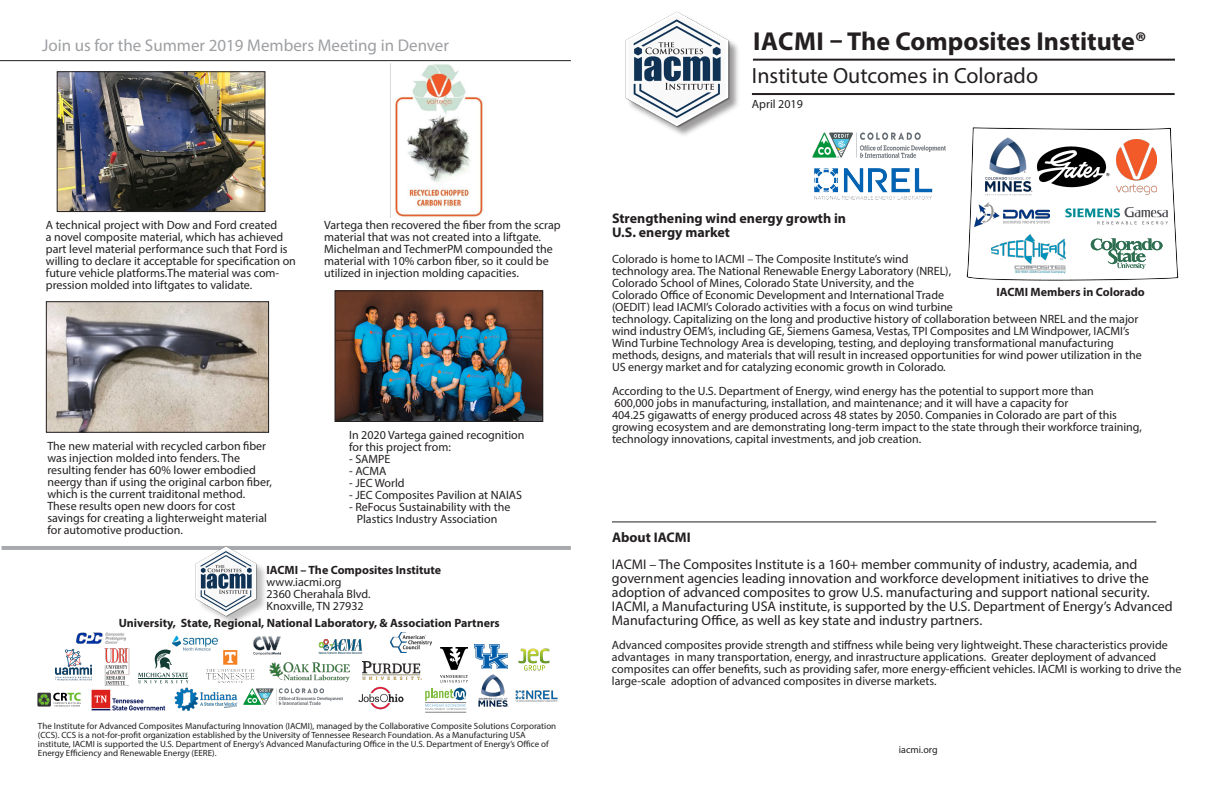
<style>
.page{position:relative;width:1224px;height:792px;background:#fff}
.page>*{position:absolute;margin:0;border:0;box-sizing:border-box;transform-origin:0 0}
.t1{font:700 26px "Myriad Pro";color:#231f20}
.t2{font:22px "Myriad Pro";color:#231f20}
.t3{font:17px "Myriad Pro";color:#9d9fa2}
.t4{font:14px/14px "Myriad Pro";color:#231f20}
.t5{font:700 14px/14px "Myriad Pro";color:#231f20}
.t6{font:12px/12px "Myriad Pro";color:#231f20}
.t7{font:700 12px "Myriad Pro";color:#231f20}
.t8{font:10px "Myriad Pro";color:#231f20}
.t9{font:9px/9px "Myriad Pro";color:#231f20}
</style>
<div class="page">
<hr style="left:0;top:60px;width:571px;height:1px;background:#231f20">
<hr style="left:2px;top:546px;width:569px;height:4px;background:#a7a9ac">
<hr style="left:612px;top:521px;width:544px;height:1px;background:#231f20">
<div style="left:197px;top:549px;width:71px;height:78px;background:#231f20;opacity:.28"></div>
<img style="left:195px;top:547px;width:70px;height:69px">
<hr style="left:753px;top:59px;width:422px;height:2px;background:#231f20">
<hr style="left:752px;top:93px;width:423px;height:2px;background:#231f20">
<img style="left:625px;top:11px;width:113px;height:123px">
<img style="left:92px;top:689px;width:73px;height:22px">
<img style="left:175px;top:687px;width:63px;height:24px">
<div style="left:454px;top:688px;width:12px;height:12px;background:#065281;border-radius:50%"></div>
<svg style="left:425px;top:689px;width:41px;height:21px"></svg>
<hr style="left:425px;top:702px;width:41px;height:1px;background:#808285">
<hr style="left:425px;top:712px;width:41px;height:1px;background:#808285">
<img style="left:243px;top:689px;width:100px;height:16px">
<img style="left:358px;top:686px;width:46px;height:24px">
<img style="left:102px;top:648px;width:33px;height:42px">
<img style="left:206px;top:650px;width:49px;height:33px">
<img style="left:362px;top:662px;width:59px;height:18px">
<img style="left:478px;top:674px;width:31px;height:33px">
<img style="left:269px;top:663px;width:81px;height:19px">
<img style="left:440px;top:647px;width:27px;height:35px">
<img style="left:474px;top:645px;width:33px;height:24px">
<img style="left:247px;top:636px;width:34px;height:24px">
<img style="left:172px;top:635px;width:48px;height:18px">
<img style="left:318px;top:640px;width:44px;height:13px">
<img style="left:391px;top:633px;width:40px;height:20px">
<svg style="left:138px;top:650px;width:50px;height:33px"></svg>
<img style="left:77px;top:632px;width:49px;height:12px">
<img style="left:55px;top:648px;width:37px;height:33px">
<img style="left:37px;top:692px;width:44px;height:15px">
<img style="left:515px;top:690px;width:43px;height:12px">
<img style="left:518px;top:648px;width:32px;height:23px">
<img style="left:812px;top:133px;width:133px;height:24px">
<img style="left:966px;top:127px;width:213px;height:154px">
<img style="left:1064px;top:201px;width:106px;height:27px">
<img style="left:978px;top:136px;width:61px;height:61px">
<svg style="left:1091px;top:238px;width:72px;height:31px"></svg>
<img style="left:1037px;top:146px;width:73px;height:41px">
<img style="left:992px;top:234px;width:74px;height:39px">
<img style="left:1116px;top:139px;width:41px;height:55px">
<img style="left:814px;top:168px;width:119px;height:32px">
<img style="left:975px;top:202px;width:75px;height:25px">
<img style="left:59px;top:73px;width:204px;height:137px">
<div style="left:57px;top:71px;width:208px;height:141px;border:1px solid #231f20"></div>
<img style="left:390px;top:64px;width:93px;height:154px">
<img style="left:48px;top:303px;width:219px;height:128px">
<div style="left:46px;top:301px;width:223px;height:132px;border:1px solid #231f20"></div>
<img style="left:337px;top:292px;width:204px;height:128px">
<div style="left:335px;top:290px;width:208px;height:132px;border:1px solid #231f20"></div>
<p class="t3" style="left:42px;top:35px;width:408px">Join us for the Summer 2019 Members Meeting in Denver</p>
<p class="t6" style="left:46px;top:218px;width:252px">A technical project with Dow and Ford created<br>a novel composite material, which has achieved part level material performance such that Ford is willing to declare it acceptable for specification on future vehicle platforms.The material was com&shy;pression molded into liftgates to validate.</p>
<p class="t6" style="left:324px;top:218px;width:238px">Vartega then recovered the fiber from the scrap material that was not created into a liftgate.<br>Michelman and TechmerPM compounded the material with 10% carbon fiber, so it could be utilized in injection molding capacities.</p>
<p class="t6" style="left:47px;top:440px;width:220px">The new material with recycled carbon fiber was injection molded into fenders. The</p>
<p class="t6" style="left:47px;top:464px;width:226px">resulting fender has 60% lower embodied neergy than if using the original carbon fiber, which is the current traiditonal method.</p>
<p class="t6" style="left:47px;top:500px;width:190px">These results open new doors for cost</p>
<p class="t6" style="left:47px;top:512px;width:221px">savings for creating a lighterweight material for automotive production.</p>
<p class="t6" style="left:349px;top:428px;width:177px">In 2020 Vartega gained recognition for this project from:</p>
<p class="t6" style="left:349px;top:452px;width:43px">- SAMPE</p>
<p class="t6" style="left:349px;top:464px;width:39px">- ACMA</p>
<p class="t6" style="left:349px;top:476px;width:57px">- JEC World</p>
<p class="t6" style="left:349px;top:488px;width:175px">- JEC Composites Pavilion at NAIAS</p>
<p class="t6" style="left:349px;top:500px;width:163px">- ReFocus Sustainability with the</p>
<p class="t6" style="left:357px;top:512px;width:142px">Plastics Industry Association</p>
<p class="t7" style="left:266px;top:562px;width:176px">IACMI – The Composites Institute</p>
<p class="t6" style="left:266px;top:575px;width:77px">www.iacmi.org</p>
<p class="t6" style="left:266px;top:587px;width:106px">2360 Cherahala Blvd.</p>
<p class="t6" style="left:266px;top:599px;width:99px">Knoxville, TN 27932</p>
<p class="t7" style="left:119px;top:615px;width:383px">University, State, Regional, National Laboratory, &amp; Association Partners</p>
<p class="t9" style="left:38px;top:721px;width:520px">The Institute for Advanced Composites Manufacturing Innovation (IACMI), managed by the Collaborative Composite Solutions Corporation (CCS). CCS is a not-for-profit organization established by the University of Tennessee Research Foundation. As a Manufacturing USA</p>
<p class="t9" style="left:38px;top:739px;width:512px">institute, IACMI is supported the U.S. Department of Energy’s Advanced Manufacturing Office in the U.S. Department of Energy’s Office of<br>Energy Efficiency and Renewable Energy (EERE).</p>
<p class="t1" style="left:753px;top:24px;width:395px">IACMI – The Composites Institute®</p>
<p class="t2" style="left:752px;top:62px;width:288px">Institute Outcomes in Colorado</p>
<p class="t6" style="left:752px;top:98px;width:52px">April 2019</p>
<p class="t5" style="left:612px;top:210px;width:236px">Strengthening wind energy growth in<br>U.S. energy market</p>
<p class="t6" style="left:612px;top:252px;width:298px">Colorado is home to IACMI – The Composite Institute’s wind</p>
<p class="t6" style="left:612px;top:264px;width:341px">technology area. The National Renewable Energy Laboratory (NREL),</p>
<p class="t6" style="left:612px;top:276px;width:304px">Colorado School of Mines, Colorado State University, and the</p>
<p class="t6" style="left:612px;top:288px;width:334px">Colorado Office of Economic Development and International Trade</p>
<p class="t6" style="left:612px;top:300px;width:343px">(OEDIT) lead IACMI’s Colorado activities with a focus on wind turbine</p>
<p class="t6" style="left:612px;top:312px;width:528px">technology. Capitalizing on the long and productive history of collaboration between NREL and the major wind industry OEM’s, including GE, Siemens Gamesa, Vestas, TPI Composites and LM Windpower, IACMI’s<br>Wind Turbine Technology Area is developing, testing, and deploying transformational manufacturing</p>
<p class="t6" style="left:612px;top:348px;width:531px">methods, designs, and materials that will result in increased opportunities for wind power utilization in the<br>US energy market and for catalyzing economic growth in Colorado.</p>
<p class="t6" style="left:612px;top:384px;width:483px">According to the U.S. Department of Energy, wind energy has the potential to support more than</p>
<p class="t6" style="left:615px;top:396px;width:455px">600,000 jobs in manufacturing, installation, and maintenance; and it will have a capacity for</p>
<p class="t6" style="left:612px;top:408px;width:506px">404.25 gigawatts of energy produced across 48 states by 2050. Companies in Colorado are part of this</p>
<p class="t6" style="left:612px;top:420px;width:531px">growing ecosystem and are demonstrating long-term impact to the state through their workforce training,</p>
<p class="t6" style="left:612px;top:432px;width:311px">technology innovations, capital investments, and job creation.</p>
<p class="t7" style="left:996px;top:284px;width:150px">IACMI Members in Colorado</p>
<p class="t5" style="left:612px;top:529px;width:80px">About IACMI</p>
<p class="t4" style="left:612px;top:557px;width:527px">IACMI – The Composites Institute is a 160+ member community of industry, academia, and</p>
<p class="t4" style="left:612px;top:571px;width:538px">government agencies leading innovation and workforce development initiatives to drive the</p>
<p class="t4" style="left:612px;top:585px;width:539px">adoption of advanced composites to grow U.S. manufacturing and support national security.</p>
<p class="t4" style="left:612px;top:599px;width:562px">IACMI, a Manufacturing USA institute, is supported by the U.S. Department of Energy’s Advanced<br>Manufacturing Office, as well as key state and industry partners.</p>
<p class="t6" style="left:612px;top:638px;width:571px">Advanced composites provide strength and stiffness while being very lightweight. These characteristics provide advantages in many transportation, energy, and inrastructure applications. Greater deployment of advanced composites can offer benefits, such as providing safer, more energy-efficient vehicles. IACMI is working to drive the large-scale adoption of advanced composites in diverse markets.</p>
<p class="t8" style="left:899px;top:744px;width:40px">iacmi.org</p>
</div>
